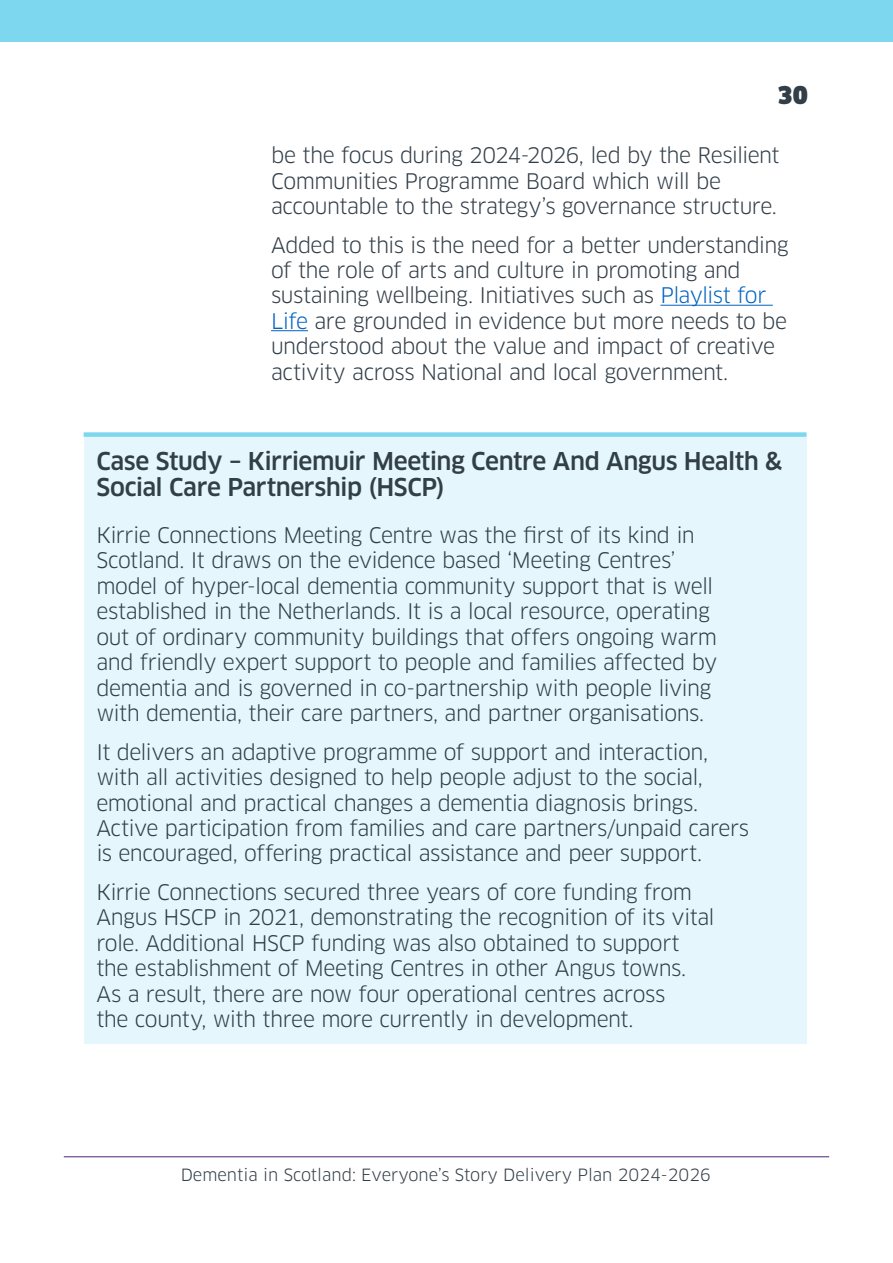
<style>
.page{position:relative;width:893px;height:1263px;background:#fff}
.page>*{position:absolute;margin:0;border:0;box-sizing:border-box;transform-origin:0 0}
.t1{font:500 24px/25.5px "Clan OT";letter-spacing:-.02em;color:#323e48}
.t2{font:900 24px "Clan OT";color:#323e48}
.t3{font:21px/25.5px "Clan OT";letter-spacing:-.025em;color:#323e48}
.t4{font:16.5px "Clan OT";color:#323e48}
.s1{color:#0563c1}
</style>
<div class="page">
<hr style="left:64px;top:1156px;width:765px;height:1px;background:#4a237b">
<div style="left:0;top:0;width:893px;height:42px;background:#7dd7ef"></div>
<hr style="left:660px;top:305px;width:113px;height:1px;background:#0563c1">
<hr style="left:271px;top:330px;width:37px;height:1px;background:#0563c1">
<div style="left:84px;top:435px;width:722px;height:609px;background:#e5f7fc"></div>
<div style="left:84px;top:432px;width:722px;height:5px;background:#7dd7ef"></div>
<p class="t2" style="left:778px;top:81px;width:32px">30</p>
<p class="t3" style="left:271px;top:143px;width:510px">be the focus during 2024-2026, led by the Resilient<br>Communities Programme Board which will be accountable to the strategy’s governance structure.</p>
<p class="t3" style="left:271px;top:232px;width:519px">Added to this is the need for a better understanding of the role of arts and culture in promoting and sustaining wellbeing. Initiatives such as <span class="s1">Playlist for Life</span> are grounded in evidence but more needs to be understood about the value and impact of creative activity across National and local government.</p>
<p class="t1" style="left:96px;top:449px;width:687px">Case Study – Kirriemuir Meeting Centre And Angus Health &amp;<br>Social Care Partnership (HSCP)</p>
<p class="t3" style="left:96px;top:522px;width:622px">Kirrie Connections Meeting Centre was the first of its kind in Scotland. It draws on the evidence based ‘Meeting Centres’ model of hyper-local dementia community support that is well established in the Netherlands. It is a local resource, operating out of ordinary community buildings that offers ongoing warm and friendly expert support to people and families affected by dementia and is governed in co-partnership with people living with dementia, their care partners, and partner organisations.</p>
<p class="t3" style="left:96px;top:739px;width:654px">It delivers an adaptive programme of support and interaction, with all activities designed to help people adjust to the social, emotional and practical changes a dementia diagnosis brings.<br>Active participation from families and care partners/unpaid carers is encouraged, offering practical assistance and peer support.</p>
<p class="t3" style="left:96px;top:879px;width:620px">Kirrie Connections secured three years of core funding from Angus HSCP in 2021, demonstrating the recognition of its vital role. Additional HSCP funding was also obtained to support the establishment of Meeting Centres in other Angus towns.<br>As a result, there are now four operational centres across<br>the county, with three more currently in development.</p>
<p class="t4" style="left:181px;top:1165px;width:532px">Dementia in Scotland: Everyone’s Story Delivery Plan 2024-2026</p>
</div>
